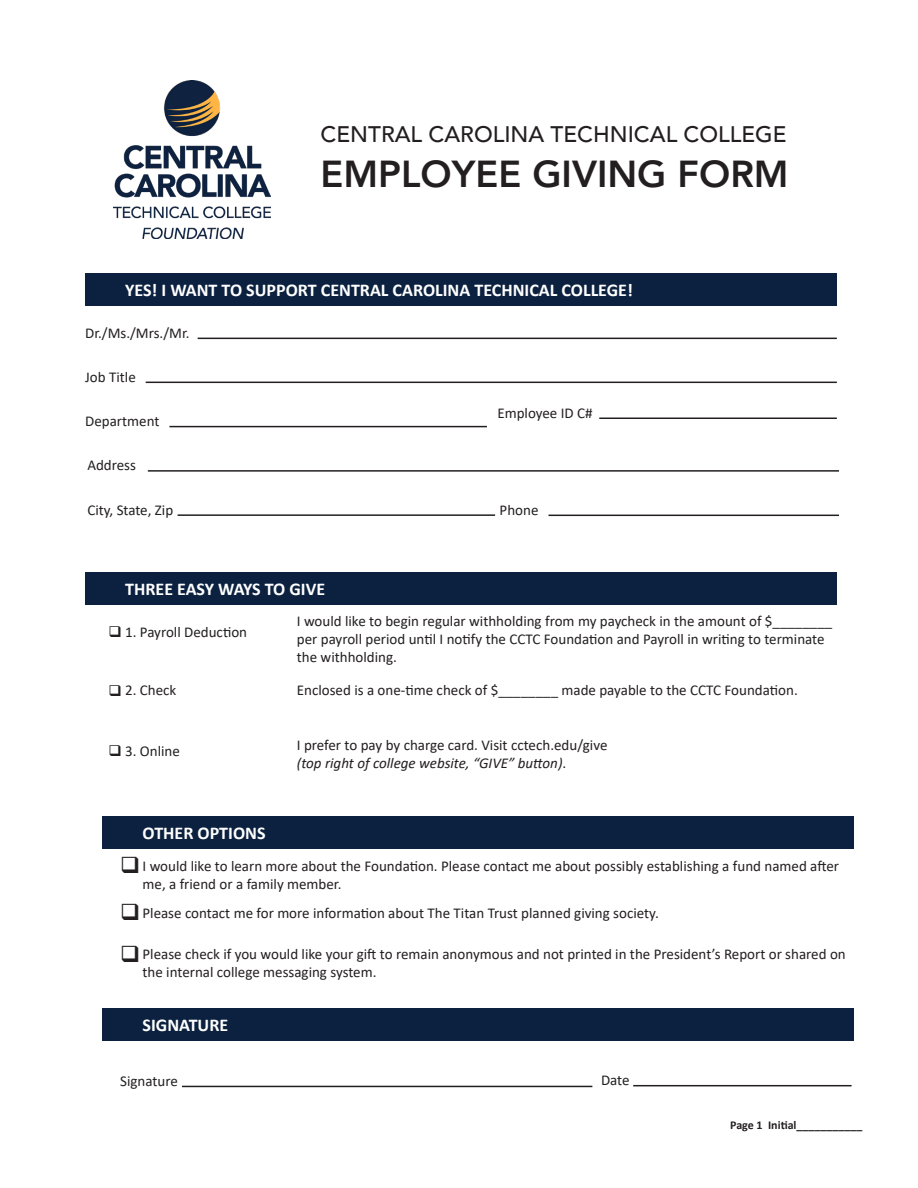
<style>
.page{position:relative;width:918px;height:1188px;background:#fff}
.page>*{position:absolute;margin:0;border:0;box-sizing:border-box;transform-origin:0 0}
.t1{font:800 37.5px "Avenir";color:#231f20}
.t2{font:500 22.5px "Avenir";color:#231f20}
.t3{font:700 18px "Calibri";color:#fff}
.t4{font:15px/18px "Calibri";color:#231f20}
.t5{font:italic 15px "Calibri";color:#231f20}
.t6{font:700 12px "Calibri";color:#231f20}
.s1{font-style:normal}
</style>
<div class="page">
<img style="left:113px;top:80px;width:158px;height:158px">
<hr style="left:198px;top:338px;width:639px;height:1px;background:#231f20">
<hr style="left:146px;top:382px;width:691px;height:1px;background:#231f20">
<hr style="left:169px;top:426px;width:318px;height:1px;background:#231f20">
<hr style="left:599px;top:418px;width:238px;height:1px;background:#231f20">
<hr style="left:148px;top:470px;width:691px;height:2px;background:#231f20">
<hr style="left:178px;top:514px;width:317px;height:2px;background:#231f20">
<hr style="left:549px;top:515px;width:290px;height:1px;background:#231f20">
<div style="left:85px;top:273px;width:752px;height:33px;background:#0b213f"></div>
<div style="left:85px;top:572px;width:752px;height:33px;background:#0b213f"></div>
<div style="left:103px;top:816px;width:751px;height:33px;background:#0b213f"></div>
<div style="left:103px;top:1009px;width:751px;height:32px;background:#0b213f"></div>
<hr style="left:182px;top:1086px;width:410px;height:1px;background:#231f20">
<hr style="left:633px;top:1085px;width:219px;height:1px;background:#231f20">
<p class="t2" style="left:321px;top:115px;width:467px">CENTRAL CAROLINA TECHNICAL COLLEGE</p>
<p class="t1" style="left:321px;top:145px;width:470px">EMPLOYEE GIVING FORM</p>
<p class="t3" style="left:125px;top:277px;width:509px">YES! I WANT TO SUPPORT CENTRAL CAROLINA TECHNICAL COLLEGE!</p>
<p class="t4" style="left:85px;top:323px;width:106px">Dr./Ms./Mrs./Mr.</p>
<p class="t4" style="left:85px;top:367px;width:52px">Job Title</p>
<p class="t4" style="left:85px;top:412px;width:76px">Department</p>
<p class="t4" style="left:497px;top:403px;width:97px">Employee ID C#</p>
<p class="t4" style="left:87px;top:456px;width:50px">Address</p>
<p class="t4" style="left:87px;top:500px;width:87px">City, State, Zip</p>
<p class="t4" style="left:500px;top:500px;width:40px">Phone</p>
<p class="t3" style="left:125px;top:576px;width:202px">THREE EASY WAYS TO GIVE</p>
<p class="t4" style="left:109px;top:622px;width:140px">❑ 1. Payroll Deduction</p>
<p class="t4" style="left:297px;top:612px;width:537px">I would like to begin regular withholding from my paycheck in the amount of $________ per payroll period until I notify the CCTC Foundation and Payroll in writing to terminate the withholding.</p>
<p class="t4" style="left:297px;top:681px;width:502px">Enclosed is a one-time check of $________ made payable to the CCTC Foundation.</p>
<p class="t4" style="left:109px;top:681px;width:69px">❑ 2. Check</p>
<p class="t4" style="left:109px;top:741px;width:73px">❑ 3. Online</p>
<p class="t4" style="left:297px;top:735px;width:312px">I prefer to pay by charge card. Visit cctech.edu/give</p>
<p class="t5" style="left:297px;top:752px;width:271px">(top right of college website, “GIVE” button)<span class="s1">.</span></p>
<p class="t3" style="left:143px;top:820px;width:124px">OTHER OPTIONS</p>
<p class="t4" style="left:143px;top:856px;width:698px">I would like to learn more about the Foundation. Please contact me about possibly establishing a fund named after me, a friend or a family member.</p>
<p class="t4" style="left:142px;top:904px;width:518px">Please contact me for more information about The Titan Trust planned giving society.</p>
<p class="t4" style="left:143px;top:945px;width:705px">Please check if you would like your gift to remain anonymous and not printed in the President’s Report or shared on the internal college messaging system.</p>
<p class="t3" style="left:143px;top:1012px;width:87px">SIGNATURE</p>
<p class="t4" style="left:120px;top:1071px;width:59px">Signature</p>
<p class="t4" style="left:601px;top:1071px;width:30px">Date</p>
<p class="t6" style="left:730px;top:1117px;width:134px">Page 1 Initial___________</p>
</div>
